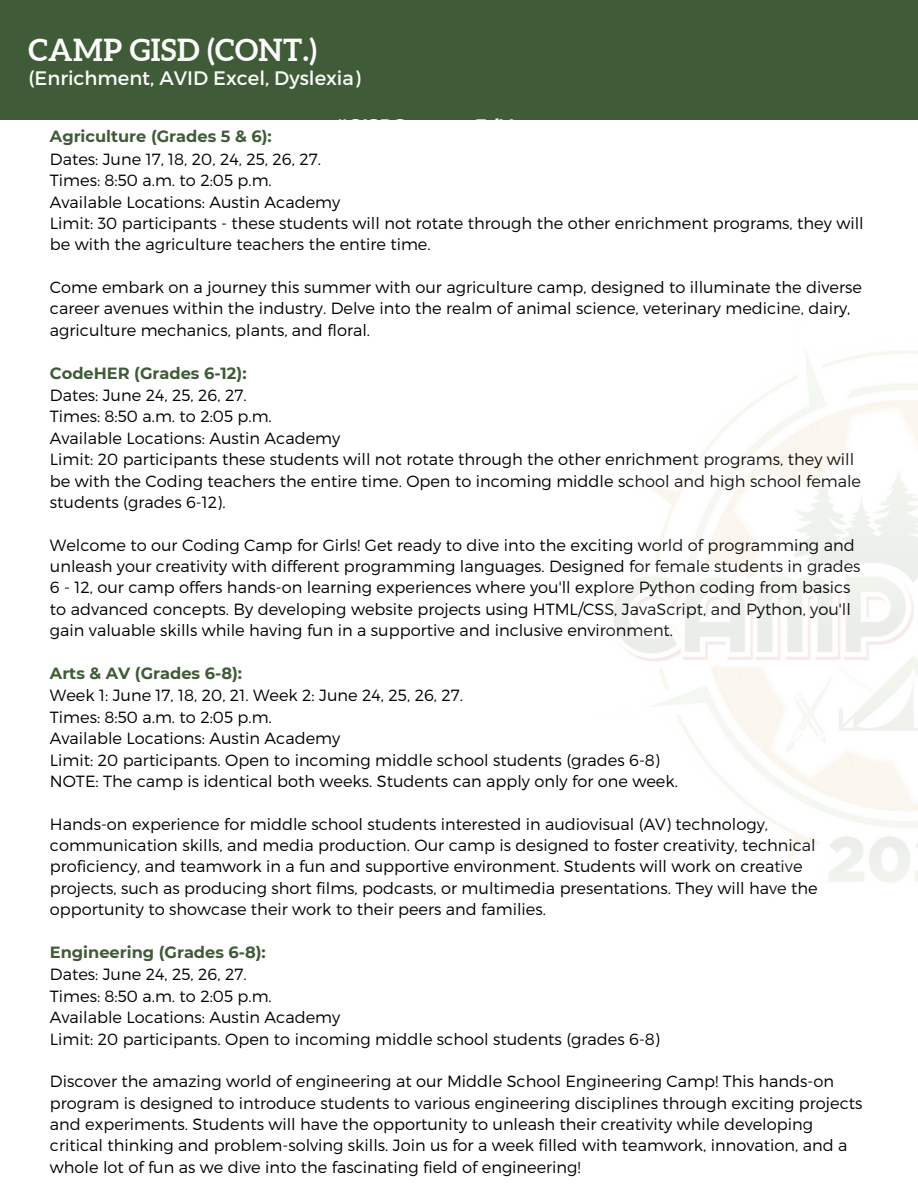
<style>
.page{position:relative;width:918px;height:1188px;background:#fff}
.page>*{position:absolute;margin:0;border:0;box-sizing:border-box;transform-origin:0 0}
.t1{font:700 30.3px "Aleo";letter-spacing:.015em;color:#fcfcfb}
.t2{font:19.5px "Montserrat";color:#fcfcfb}
.t3{font:300 16.2px/21.3px "Montserrat";color:#000}
.t4{font:700 16.2px "Montserrat";color:#3f5b37}
</style>
<div class="page">
<div style="left:0;top:0;width:918px;height:119px;background:#3f5b37"></div>
<h3 class="t1" style="left:28px;top:32px;width:290px">CAMP GISD (CONT.)</h3>
<p class="t2" style="left:28px;top:66px;width:334px">(Enrichment, AVID Excel, Dyslexia)</p>
<h2 class="t4" style="left:50px;top:127px;width:223px">Agriculture (Grades 5 &amp; 6):</h2>
<p class="t3" style="left:50px;top:148px;width:273px">Dates: June 17, 18, 20, 24, 25, 26, 27.</p>
<p class="t3" style="left:50px;top:169px;width:223px">Times: 8:50 a.m. to 2:05 p.m.</p>
<p class="t3" style="left:50px;top:190px;width:292px">Available Locations: Austin Academy</p>
<p class="t3" style="left:50px;top:212px;width:815px">Limit: 30 participants - these students will not rotate through the other enrichment programs, they will be with the agriculture teachers the entire time.</p>
<p class="t3" style="left:50px;top:276px;width:813px">Come embark on a journey this summer with our agriculture camp, designed to illuminate the diverse career avenues within the industry. Delve into the realm of animal science, veterinary medicine, dairy, agriculture mechanics, plants, and floral.</p>
<p class="t4" style="left:50px;top:363px;width:198px">CodeHER (Grades 6-12):</p>
<p class="t3" style="left:50px;top:384px;width:198px">Dates: June 24, 25, 26, 27.</p>
<p class="t3" style="left:50px;top:405px;width:223px">Times: 8:50 a.m. to 2:05 p.m.</p>
<p class="t3" style="left:50px;top:427px;width:292px">Available Locations: Austin Academy</p>
<p class="t3" style="left:50px;top:448px;width:813px">Limit: 20 participants these students will not rotate through the other enrichment programs, they will be with the Coding teachers the entire time. Open to incoming middle school and high school female students (grades 6-12).</p>
<p class="t3" style="left:50px;top:533px;width:812px">Welcome to our Coding Camp for Girls! Get ready to dive into the exciting world of programming and unleash your creativity with different programming languages. Designed for female students in grades 6 - 12, our camp offers hands-on learning experiences where you'll explore Python coding from basics to advanced concepts. By developing website projects using HTML/CSS, JavaScript, and Python, you'll gain valuable skills while having fun in a supportive and inclusive environment.</p>
<p class="t4" style="left:50px;top:663px;width:194px">Arts &amp; AV (Grades 6-8):</p>
<p class="t3" style="left:50px;top:684px;width:415px">Week 1: June 17, 18, 20, 21. Week 2: June 24, 25, 26, 27.</p>
<p class="t3" style="left:50px;top:706px;width:223px">Times: 8:50 a.m. to 2:05 p.m.</p>
<p class="t3" style="left:50px;top:727px;width:292px">Available Locations: Austin Academy</p>
<p class="t3" style="left:50px;top:748px;width:612px">Limit: 20 participants. Open to incoming middle school students (grades 6-8)</p>
<p class="t3" style="left:50px;top:770px;width:630px">NOTE: The camp is identical both weeks. Students can apply only for one week.</p>
<p class="t3" style="left:50px;top:812px;width:769px">Hands-on experience for middle school students interested in audiovisual (AV) technology, communication skills, and media production. Our camp is designed to foster creativity, technical proficiency, and teamwork in a fun and supportive environment. Students will work on creative projects, such as producing short films, podcasts, or multimedia presentations. They will have the opportunity to showcase their work to their peers and families.</p>
<p class="t4" style="left:50px;top:942px;width:217px">Engineering (Grades 6-8):</p>
<p class="t3" style="left:50px;top:963px;width:198px">Dates: June 24, 25, 26, 27.</p>
<p class="t3" style="left:50px;top:985px;width:223px">Times: 8:50 a.m. to 2:05 p.m.</p>
<p class="t3" style="left:50px;top:1006px;width:292px">Available Locations: Austin Academy</p>
<p class="t3" style="left:50px;top:1027px;width:612px">Limit: 20 participants. Open to incoming middle school students (grades 6-8)</p>
<p class="t3" style="left:50px;top:1070px;width:814px">Discover the amazing world of engineering at our Middle School Engineering Camp! This hands-on program is designed to introduce students to various engineering disciplines through exciting projects and experiments. Students will have the opportunity to unleash their creativity while developing critical thinking and problem-solving skills. Join us for a week filled with teamwork, innovation, and a whole lot of fun as we dive into the fascinating field of engineering!</p>
</div>
